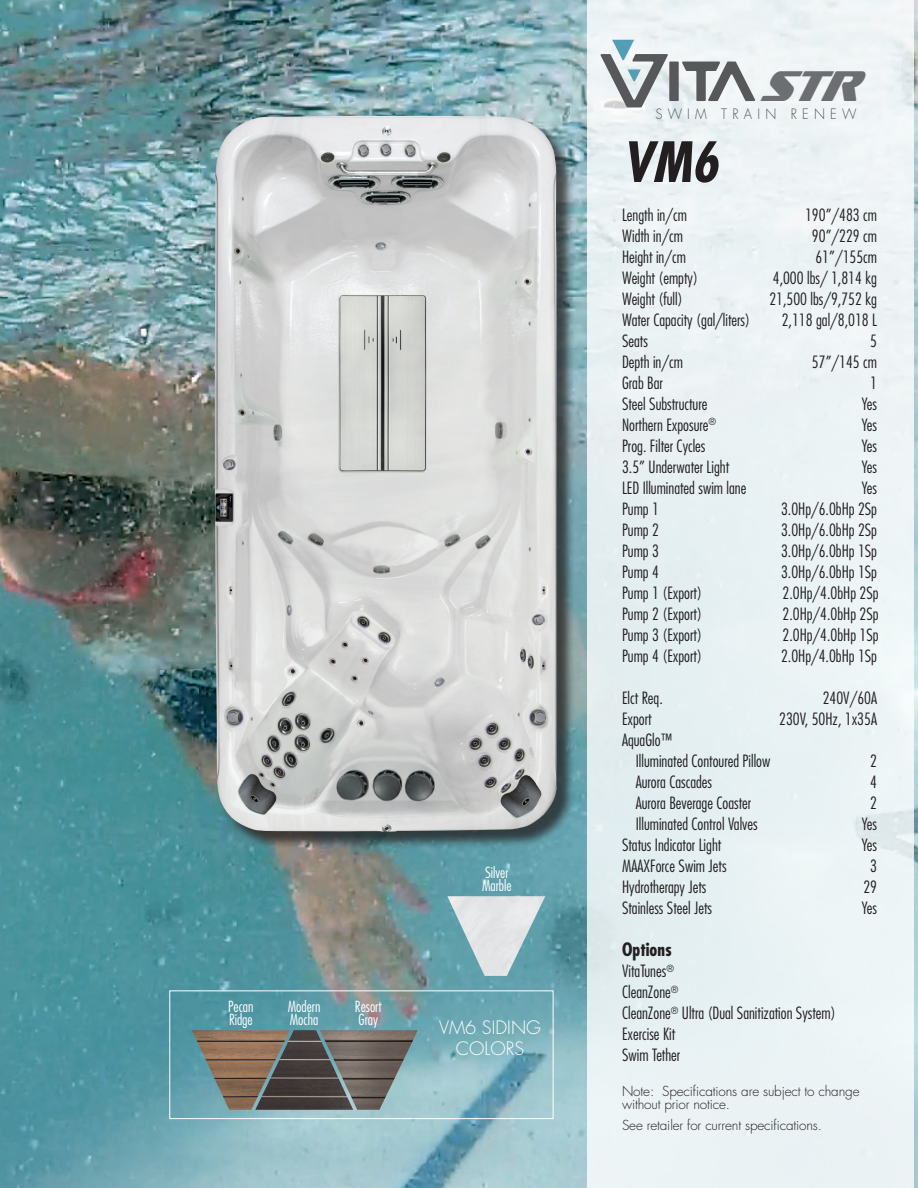
<style>
.page{position:relative;width:918px;height:1188px;background:#fff}
.page>*{position:absolute;margin:0;border:0;box-sizing:border-box;transform-origin:0 0}
.t1{font:italic 700 condensed 54px "Futura";color:#231f20}
.t2{font:italic 43.65px "Sofachrome Rg";color:#6d6e71;scale:.66 1}
.t3{font:300 18px/21px "Futura";color:#fff;text-align:center}
.t4{font:700 condensed 18px "Futura";color:#231f20}
.t5{font:300 condensed 16.5px/21px "Futura";color:#231f20}
.t6{font:300 condensed 15px/13.5px "Futura";color:#fff}
.t7{font:300 13.95px "Futura";letter-spacing:.4em;color:#57585a;scale:.93 1}
.t8{font:300 13.5px/13.5px "Futura";letter-spacing:-.01em;color:#231f20}
</style>
<div class="page">
<img style="left:0;top:0;width:918px;height:1188px">
<div style="left:588px;top:0;width:326px;height:1188px;background:#ebf2f4"></div>
<div style="left:217px;top:118px;width:358px;height:732px;background:#231f20;opacity:.75"></div>
<img style="left:215px;top:116px;width:341px;height:716px">
<div style="left:169px;top:990px;width:385px;height:129px;border:1px solid #fff"></div>
<img style="left:192px;top:1030px;width:63px;height:80px">
<img style="left:255px;top:1030px;width:65px;height:80px">
<img style="left:320px;top:1030px;width:98px;height:80px">
<img style="left:447px;top:896px;width:98px;height:80px">
<div style="left:669px;top:62px;width:10px;height:39px;background:#57585a"></div>
<svg style="left:682px;top:62px;width:73px;height:39px"></svg>
<svg style="left:601px;top:40px;width:67px;height:67px"></svg>
<p class="t6" style="left:228px;top:1001px;width:27px">Pecan<br>Ridge</p>
<p class="t6" style="left:288px;top:1001px;width:34px">Modern<br>Mocha</p>
<p class="t6" style="left:355px;top:1001px;width:28px">Resort<br>Gray</p>
<p class="t6" style="left:482px;top:867px;width:31px">Silver<br>Marble</p>
<p class="t3" style="left:439px;top:1019px;width:103px">VM6 SIDING<br>COLORS</p>
<h2 class="t2" style="left:759px;top:61px;width:148px">STR</h2>
<p class="t7" style="left:655px;top:108px;width:218px">SWIM TRAIN RENEW</p>
<h1 class="t1" style="left:622px;top:132px;width:97px">VM6</h1>
<p class="t5" style="left:622px;top:206px;width:66px">Length in/cm</p>
<p class="t5" style="left:805px;top:206px;width:73px">190”/483 cm</p>
<p class="t5" style="left:622px;top:227px;width:63px">Width in/cm</p>
<p class="t5" style="left:812px;top:227px;width:67px">90”/229 cm</p>
<p class="t5" style="left:622px;top:248px;width:65px">Height in/cm</p>
<p class="t5" style="left:815px;top:248px;width:63px">61”/155cm</p>
<p class="t5" style="left:622px;top:269px;width:77px">Weight (empty)</p>
<p class="t5" style="left:773px;top:269px;width:106px">4,000 lbs/ 1,814 kg</p>
<p class="t5" style="left:622px;top:290px;width:62px">Weight (full)</p>
<p class="t5" style="left:769px;top:290px;width:109px">21,500 lbs/9,752 kg</p>
<p class="t5" style="left:622px;top:311px;width:130px">Water Capacity (gal/liters)</p>
<p class="t5" style="left:782px;top:311px;width:97px">2,118 gal/8,018 L</p>
<p class="t5" style="left:622px;top:332px;width:27px">Seats</p>
<p class="t5" style="left:870px;top:332px;width:8px">5</p>
<p class="t5" style="left:622px;top:353px;width:62px">Depth in/cm</p>
<p class="t5" style="left:812px;top:353px;width:67px">57”/145 cm</p>
<p class="t5" style="left:622px;top:374px;width:42px">Grab Bar</p>
<p class="t5" style="left:870px;top:374px;width:8px">1</p>
<p class="t5" style="left:622px;top:395px;width:87px">Steel Substructure</p>
<p class="t5" style="left:861px;top:395px;width:17px">Yes</p>
<p class="t5" style="left:622px;top:416px;width:96px">Northern Exposure<sup>®</sup></p>
<p class="t5" style="left:861px;top:416px;width:17px">Yes</p>
<p class="t5" style="left:622px;top:437px;width:85px">Prog. Filter Cycles</p>
<p class="t5" style="left:861px;top:437px;width:17px">Yes</p>
<p class="t5" style="left:622px;top:458px;width:109px">3.5” Underwater Light</p>
<p class="t5" style="left:861px;top:458px;width:17px">Yes</p>
<p class="t5" style="left:622px;top:479px;width:126px">LED Illuminated swim lane</p>
<p class="t5" style="left:861px;top:479px;width:17px">Yes</p>
<p class="t5" style="left:622px;top:500px;width:38px">Pump 1</p>
<p class="t5" style="left:781px;top:500px;width:98px">3.0Hp/6.0bHp 2Sp</p>
<p class="t5" style="left:622px;top:521px;width:38px">Pump 2</p>
<p class="t5" style="left:781px;top:521px;width:98px">3.0Hp/6.0bHp 2Sp</p>
<p class="t5" style="left:622px;top:542px;width:38px">Pump 3</p>
<p class="t5" style="left:781px;top:542px;width:98px">3.0Hp/6.0bHp 1Sp</p>
<p class="t5" style="left:622px;top:563px;width:38px">Pump 4</p>
<p class="t5" style="left:781px;top:563px;width:98px">3.0Hp/6.0bHp 1Sp</p>
<p class="t5" style="left:622px;top:584px;width:81px">Pump 1 (Export)</p>
<p class="t5" style="left:783px;top:584px;width:98px">2.0Hp/4.0bHp 2Sp</p>
<p class="t5" style="left:622px;top:605px;width:81px">Pump 2 (Export)</p>
<p class="t5" style="left:783px;top:605px;width:98px">2.0Hp/4.0bHp 2Sp</p>
<p class="t5" style="left:622px;top:626px;width:81px">Pump 3 (Export)</p>
<p class="t5" style="left:783px;top:626px;width:98px">2.0Hp/4.0bHp 1Sp</p>
<p class="t5" style="left:622px;top:647px;width:81px">Pump 4 (Export)</p>
<p class="t5" style="left:781px;top:647px;width:98px">2.0Hp/4.0bHp 1Sp</p>
<p class="t5" style="left:622px;top:689px;width:42px">Elct Req.</p>
<p class="t5" style="left:823px;top:689px;width:56px">240V/60A</p>
<p class="t5" style="left:622px;top:710px;width:31px">Export</p>
<p class="t5" style="left:779px;top:710px;width:99px">230V, 50Hz, 1x35A</p>
<p class="t5" style="left:636px;top:731px;width:136px;text-indent:-14px">AquaGlo™<br>Illuminated Contoured Pillow</p>
<p class="t5" style="left:870px;top:752px;width:8px">2</p>
<p class="t5" style="left:636px;top:773px;width:78px">Aurora Cascades</p>
<p class="t5" style="left:870px;top:773px;width:8px">4</p>
<p class="t5" style="left:636px;top:794px;width:117px">Aurora Beverage Coaster</p>
<p class="t5" style="left:870px;top:794px;width:8px">2</p>
<p class="t5" style="left:636px;top:815px;width:123px">Illuminated Control Valves</p>
<p class="t5" style="left:861px;top:815px;width:17px;text-align:center">Yes<br>Yes<br>3<br>29<br>Yes</p>
<p class="t5" style="left:622px;top:836px;width:106px">Status Indicator Light<br>MAAXForce Swim Jets<br>Hydrotherapy Jets<br>Stainless Steel Jets</p>
<p class="t4" style="left:622px;top:942px;width:51px">Options</p>
<p class="t5" style="left:622px;top:962px;width:215px">VitaTunes<sup>®<br></sup>CleanZone<sup>®<br></sup>CleanZone<sup>®</sup> Ultra (Dual Sanitization System)<br>Exercise Kit<br>Swim Tether</p>
<p class="t8" style="left:622px;top:1085px;width:239px">Note: Specifications are subject to change without prior notice.</p>
<p class="t8" style="left:622px;top:1120px;width:201px">See retailer for current specifications.</p>
</div>
